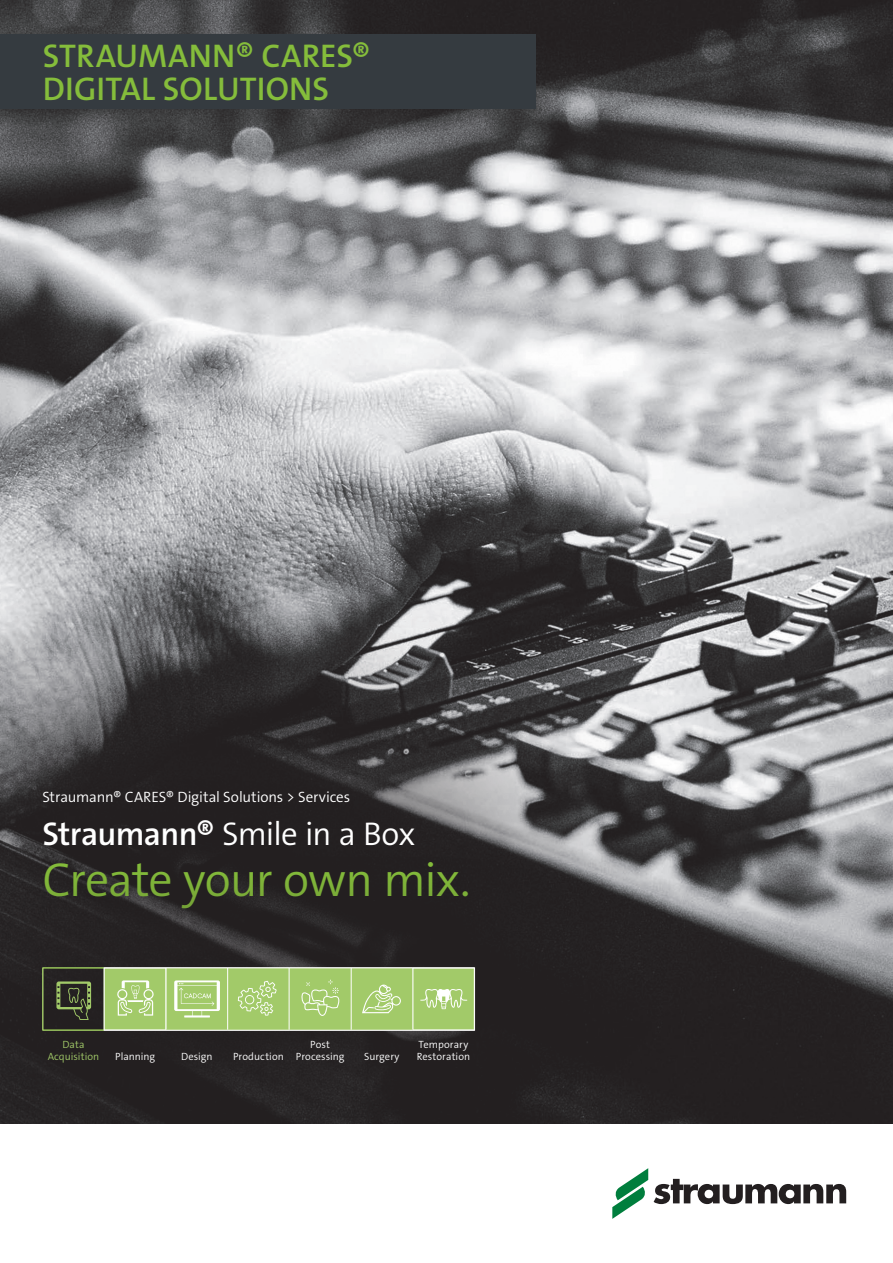
<style>
.page{position:relative;width:893px;height:1263px;background:#fff}
.page>*{position:absolute;margin:0;border:0;box-sizing:border-box;transform-origin:0 0}
.t1{font:48px "The Sans LP4 Se Lig";letter-spacing:-.025em;color:#85bd3b}
.t2{font:33px/33px "The Sans LP6 Se Bld";letter-spacing:.005em;color:#85bd3b}
.t3{font:33px "The Sans LP4 Se Lig";letter-spacing:-.03em;color:#fff}
.t4{font:15px "The Sans LP4 Se Lig";letter-spacing:-.01em;color:#fff}
.t5{font:10.5px/12px "The Sans LP4 Se Lig";letter-spacing:.005em;color:#fff;text-align:center}
.t6{font:10.5px/12px "The Sans LP4 Se Lig";letter-spacing:.005em;color:#a2ca69;text-align:center}
.s1{font-family:"The Sans LP6 Se Bld"}
</style>
<div class="page">
<img style="left:0;top:0;width:893px;height:1124px">
<div style="left:0;top:34px;width:536px;height:74px;background:#353b40"></div>
<div style="left:0;top:560px;width:688px;height:571px;background:#231f20;opacity:.75"></div>
<div style="left:0;top:852px;width:589px;height:324px;background:#231f20"></div>
<hr style="left:43px;top:1030px;width:61px;height:1px;background:#85bd3b">
<hr style="left:42px;top:968px;width:1px;height:62px;background:#a2ca69">
<hr style="left:104px;top:1030px;width:62px;height:1px;background:#fff">
<hr style="left:166px;top:1030px;width:62px;height:1px;background:#fff">
<hr style="left:228px;top:1030px;width:61px;height:1px;background:#fff">
<hr style="left:289px;top:1030px;width:62px;height:1px;background:#fff">
<hr style="left:351px;top:1030px;width:62px;height:1px;background:#fff">
<hr style="left:413px;top:1030px;width:61px;height:1px;background:#fff">
<svg style="left:56px;top:981px;width:35px;height:39px"></svg>
<svg style="left:106px;top:969px;width:367px;height:59px"></svg>
<div style="left:43px;top:967px;width:62px;height:63px;border:1px solid #a2ca69"></div>
<div style="left:104px;top:967px;width:371px;height:63px;border:1px solid #fff"></div>
<hr style="left:166px;top:968px;width:1px;height:62px;background:#fff">
<hr style="left:227px;top:968px;width:1px;height:62px;background:#fff">
<hr style="left:289px;top:968px;width:1px;height:62px;background:#fff">
<hr style="left:351px;top:968px;width:1px;height:62px;background:#fff">
<hr style="left:412px;top:968px;width:1px;height:62px;background:#fff">
<div style="left:0;top:1124px;width:893px;height:139px;background:#fff"></div>
<svg style="left:654px;top:1179px;width:192px;height:25px"></svg>
<svg style="left:612px;top:1168px;width:36px;height:51px"></svg>
<h2 class="t2" style="left:43px;top:40px;width:329px">STRAUMANN® CARES®<br>DIGITAL SOLUTIONS</h2>
<h3 class="t4" style="left:43px;top:787px;width:309px">Straumann® CARES® Digital Solutions &gt; Services</h3>
<h2 class="t3" style="left:43px;top:812px;width:374px"><span class="s1">Straumann®</span> Smile in a Box</h2>
<h1 class="t1" style="left:43px;top:849px;width:429px">Create your own mix.</h1>
<p class="t6" style="left:48px;top:1039px;width:53px">Data<br>Acquisition</p>
<p class="t5" style="left:115px;top:1051px;width:42px">Planning</p>
<p class="t5" style="left:181px;top:1051px;width:33px">Design</p>
<p class="t5" style="left:233px;top:1051px;width:52px">Production</p>
<p class="t5" style="left:296px;top:1039px;width:50px">Post<br>Processing</p>
<p class="t5" style="left:364px;top:1051px;width:37px">Surgery</p>
<p class="t5" style="left:417px;top:1039px;width:55px;text-align:left">Temporary<br>Restoration</p>
</div>
